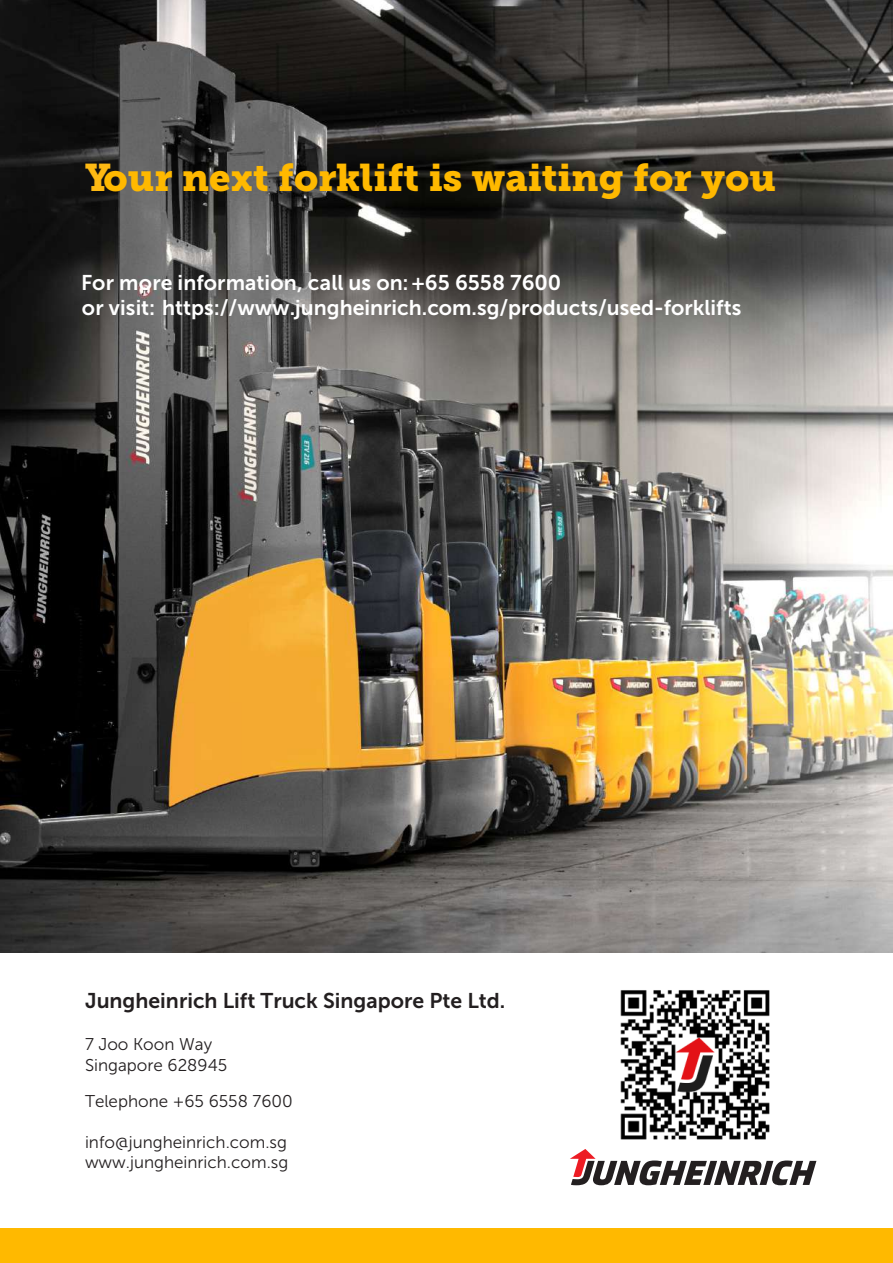
<style>
.page{position:relative;width:893px;height:1263px;background:#fff}
.page>*{position:absolute;margin:0;border:0;box-sizing:border-box;transform-origin:0 0}
.t1{font:38.25px "Museo JH Slab 900";color:#ffb900}
.t2{font:21.3px/25.7px "Museo JH Sans 700";color:#fff}
.t3{font:21.3px "Museo JH Sans 700";color:#231f20}
.t4{font:16.95px/20.4px "Museo JH Sans 300";color:#231f20}
.s1{color:#fdb913}
</style>
<div class="page">
<img style="left:0;top:0;width:893px;height:952px">
<svg style="left:570px;top:1151px;width:246px;height:34px"></svg>
<div style="left:0;top:1229px;width:893px;height:34px;background:#ffb900"></div>
<img style="left:582px;top:990px;width:188px;height:161px">
<h1 class="t1" style="left:85px;top:155px;width:692px"><span class="s1">Y</span>our next forklift is waiting for you</h1>
<p class="t2" style="left:81px;top:270px;width:662px">For more information, call us on: +65 6558 7600<br>or visit: https://www.jungheinrich.com.sg/products/used-forklifts</p>
<p class="t3" style="left:85px;top:989px;width:422px">Jungheinrich Lift Truck Singapore Pte Ltd.</p>
<p class="t4" style="left:85px;top:1034px;width:144px">7 Joo Koon Way<br>Singapore 628945</p>
<p class="t4" style="left:85px;top:1091px;width:209px">Telephone +65 6558 7600</p>
<p class="t4" style="left:85px;top:1132px;width:205px">info@jungheinrich.com.sg www.jungheinrich.com.sg</p>
</div>
